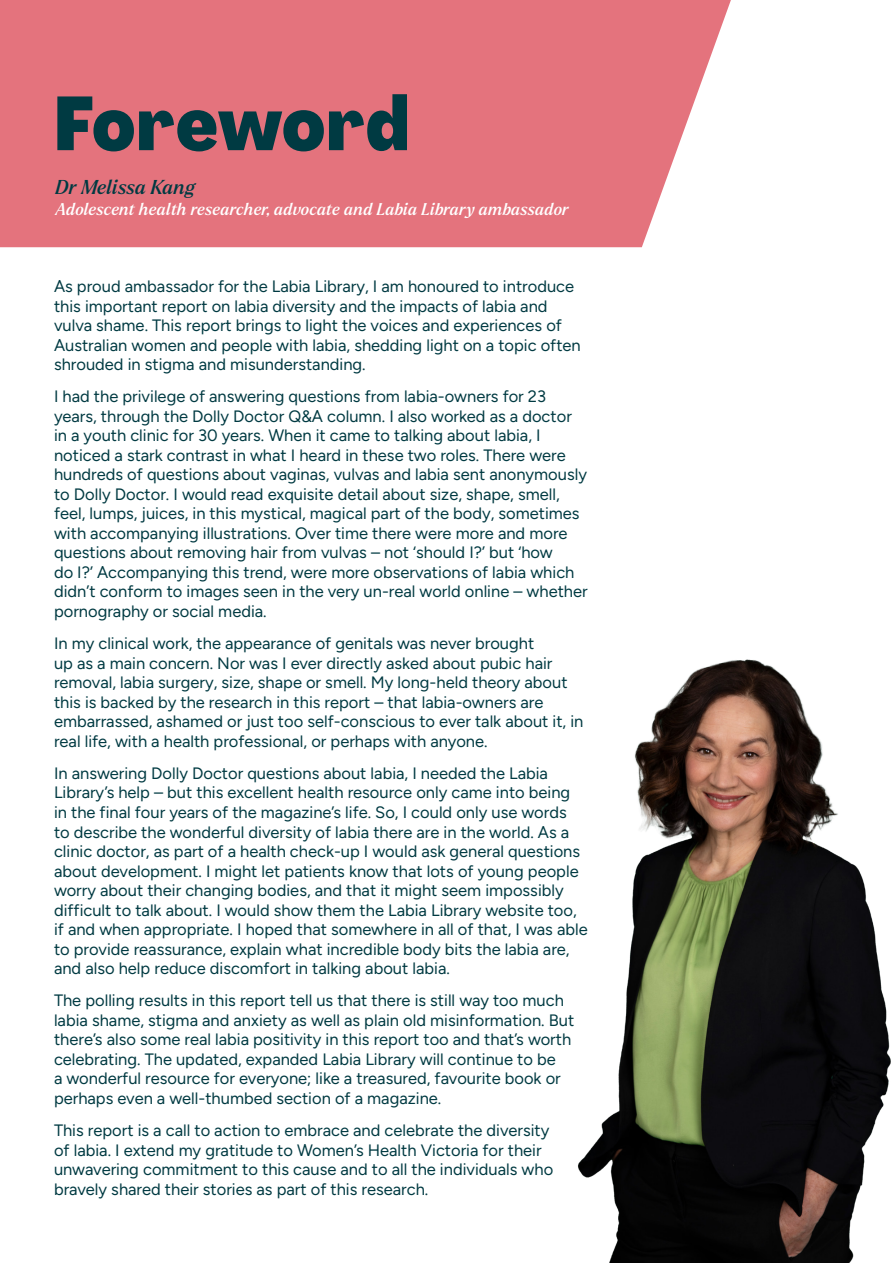
<style>
.page{position:relative;width:893px;height:1263px;background:#fff}
.page>*{position:absolute;margin:0;border:0;box-sizing:border-box;transform-origin:0 0}
.t1{font:800 condensed 75px "Agrandir";letter-spacing:.02em;color:#003a42}
.t2{font:italic 500 19.5px "Larken";color:#003a42}
.t3{font:300 16.5px/19.5px "Figtree";color:#003a42}
.t4{font:italic 500 16.5px "Larken";letter-spacing:-.005em;color:#fff}
</style>
<div class="page">
<div style="left:0;top:0;width:731px;height:247px;background:#e4737d"></div>
<img style="left:578px;top:659px;width:313px;height:604px">
<h1 class="t1" style="left:54px;top:77px;width:357px">Foreword</h1>
<p class="t2" style="left:56px;top:175px;width:141px">Dr Melissa Kang</p>
<p class="t4" style="left:56px;top:198px;width:515px">Adolescent health researcher, advocate and Labia Library ambassador</p>
<p class="t3" style="left:54px;top:277px;width:528px">As proud ambassador for the Labia Library, I am honoured to introduce this important report on labia diversity and the impacts of labia and vulva shame. This report brings to light the voices and experiences of Australian women and people with labia, shedding light on a topic often shrouded in stigma and misunderstanding.</p>
<p class="t3" style="left:54px;top:387px;width:535px">I had the privilege of answering questions from labia-owners for 23 years, through the Dolly Doctor Q&amp;A column. I also worked as a doctor in a youth clinic for 30 years. When it came to talking about labia, I noticed a stark contrast in what I heard in these two roles. There were hundreds of questions about vaginas, vulvas and labia sent anonymously to Dolly Doctor. I would read exquisite detail about size, shape, smell, feel, lumps, juices, in this mystical, magical part of the body, sometimes with accompanying illustrations. Over time there were more and more questions about removing hair from vulvas – not ‘should I?’ but ‘how<br>do I?’ Accompanying this trend, were more observations of labia which didn’t conform to images seen in the very un-real world online – whether pornography or social media.</p>
<p class="t3" style="left:54px;top:634px;width:531px">In my clinical work, the appearance of genitals was never brought<br>up as a main concern. Nor was I ever directly asked about pubic hair removal, labia surgery, size, shape or smell. My long-held theory about this is backed by the research in this report – that labia-owners are embarrassed, ashamed or just too self-conscious to ever talk about it, in real life, with a health professional, or perhaps with anyone.</p>
<p class="t3" style="left:54px;top:763px;width:535px">In answering Dolly Doctor questions about labia, I needed the Labia Library’s help – but this excellent health resource only came into being<br>in the final four years of the magazine’s life. So, I could only use words<br>to describe the wonderful diversity of labia there are in the world. As a clinic doctor, as part of a health check-up I would ask general questions about development. I might let patients know that lots of young people worry about their changing bodies, and that it might seem impossibly difficult to talk about. I would show them the Labia Library website too, if and when appropriate. I hoped that somewhere in all of that, I was able to provide reassurance, explain what incredible body bits the labia are, and also help reduce discomfort in talking about labia.</p>
<p class="t3" style="left:54px;top:991px;width:522px">The polling results in this report tell us that there is still way too much labia shame, stigma and anxiety as well as plain old misinformation. But there’s also some real labia positivity in this report too and that’s worth celebrating. The updated, expanded Labia Library will continue to be<br>a wonderful resource for everyone; like a treasured, favourite book or perhaps even a well-thumbed section of a magazine.</p>
<p class="t3" style="left:54px;top:1120px;width:501px">This report is a call to action to embrace and celebrate the diversity of labia. I extend my gratitude to Women’s Health Victoria for their unwavering commitment to this cause and to all the individuals who bravely shared their stories as part of this research.</p>
</div>
